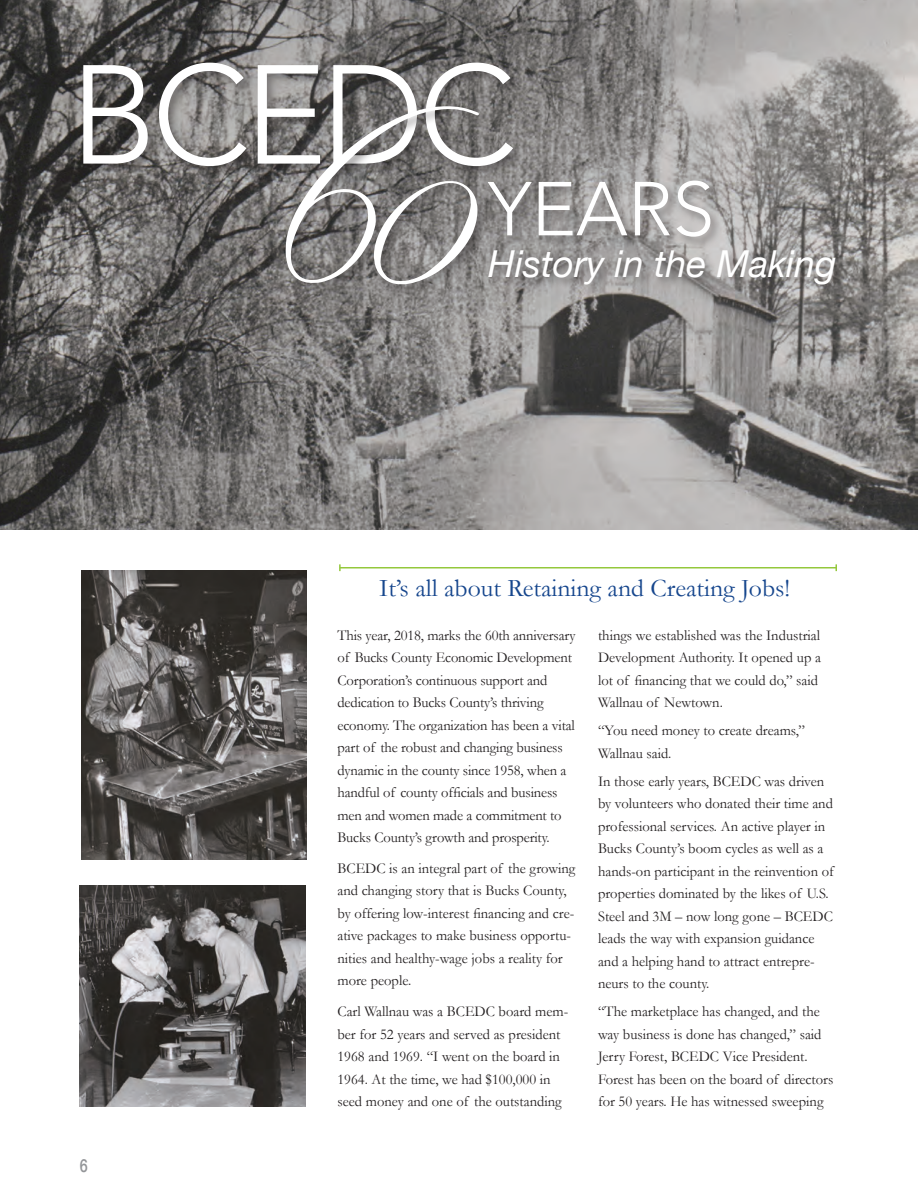
<style>
.page{position:relative;width:918px;height:1188px;background:#fff}
.page>*{position:absolute;margin:0;border:0;box-sizing:border-box;transform-origin:0 0}
.t1{font:300 139.05px "Avenir";letter-spacing:-.04em;color:#fff}
.t2{font:300 75.45px "Avenir";color:#fff}
.t3{font:italic 37.2px "Helvetica Neue";color:#fff}
.t4{font:25.5px "Garamond";color:#16468d}
.t5{font:500 18px "Helvetica Neue";color:#939598;scale:.8 1}
.t6{font:15px/22.5px "Garamond";color:#231f20}
</style>
<div class="page">
<img style="left:0;top:0;width:918px;height:529px">
<img style="left:81px;top:570px;width:226px;height:290px">
<img style="left:80px;top:886px;width:226px;height:221px">
<hr style="left:340px;top:567px;width:496px;height:1px;background:#94c83c">
<svg style="left:339px;top:564px;width:2px;height:7px"></svg>
<div style="left:486px;top:248px;width:362px;height:49px;background:#231f20;opacity:.4"></div>
<div style="left:81px;top:60px;width:444px;height:119px;background:#231f20;opacity:.4"></div>
<div style="left:486px;top:178px;width:237px;height:72px;background:#231f20;opacity:.4"></div>
<div style="left:283px;top:104px;width:208px;height:193px;background:#231f20;opacity:.4"></div>
<svg style="left:285px;top:106px;width:194px;height:179px;background:#858382"></svg>
<h1 class="t1" style="left:70px;top:33px;width:448px">BCEDC</h1>
<h2 class="t2" style="left:488px;top:165px;width:228px">YEARS</h2>
<h3 class="t3" style="left:488px;top:237px;width:350px">History in the Making</h3>
<h3 class="t4" style="left:379px;top:572px;width:412px">It’s all about Retaining and Creating Jobs!</h3>
<p class="t5" style="left:80px;top:1151px;width:12px">6</p>
<p class="t6" style="left:338px;top:624px;width:240px">This year, 2018, marks the 60th anniversary of Bucks County Economic Development Corporation’s continuous support and dedication to Bucks County’s thriving economy. The organization has been a vital part of the robust and changing business dynamic in the county since 1958, when a handful of county officials and business men and women made a commitment to Bucks County’s growth and prosperity.</p>
<p class="t6" style="left:338px;top:857px;width:240px">BCEDC is an integral part of the growing and changing story that is Bucks County, by offering low-interest financing and cre&shy;ative packages to make business opportu&shy;nities and healthy-wage jobs a reality for more people.</p>
<p class="t6" style="left:338px;top:1000px;width:232px">Carl Wallnau was a BCEDC board mem&shy;ber for 52 years and served as president 1968 and 1969. “I went on the board in 1964. At the time, we had $100,000 in seed money and one of the outstanding</p>
<p class="t6" style="left:598px;top:624px;width:224px">things we established was the Industrial Development Authority. It opened up a lot of financing that we could do,” said Wallnau of Newtown.</p>
<p class="t6" style="left:598px;top:719px;width:208px">“You need money to create dreams,”<br>Wallnau said.</p>
<p class="t6" style="left:598px;top:769px;width:237px">In those early years, BCEDC was driven by volunteers who donated their time and professional services. An active player in Bucks County’s boom cycles as well as a hands-on participant in the reinvention of properties dominated by the likes of U.S.<br>Steel and 3M – now long gone – BCEDC leads the way with expansion guidance and a helping hand to attract entrepre&shy;neurs to the county.</p>
<p class="t6" style="left:598px;top:1000px;width:237px">“The marketplace has changed, and the way business is done has changed,” said Jerry Forest, BCEDC Vice President.<br>Forest has been on the board of directors for 50 years. He has witnessed sweeping</p>
</div>
